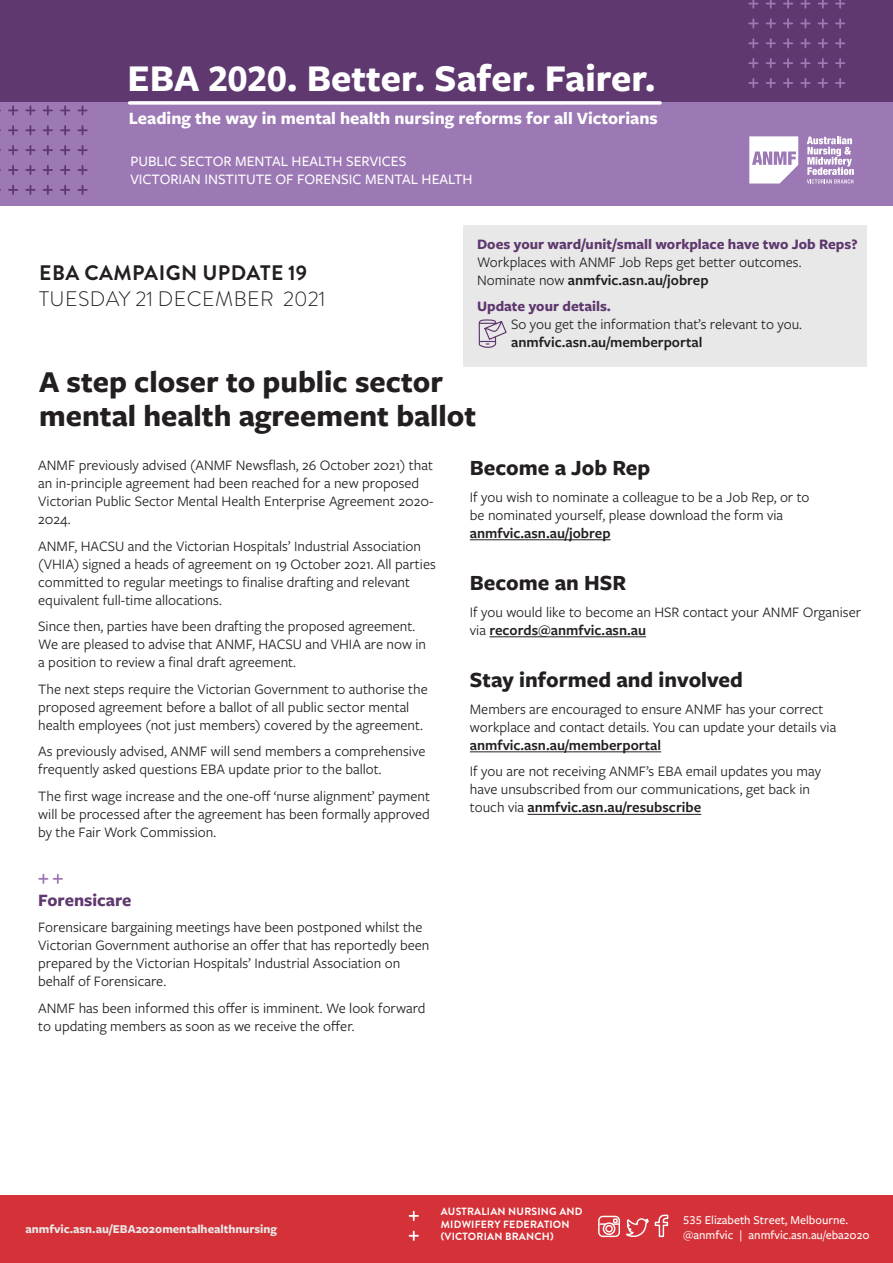
<style>
.page{position:relative;width:893px;height:1263px;background:#fff}
.page>*{position:absolute;margin:0;border:0;box-sizing:border-box;transform-origin:0 0}
.t1{font:700 39.3px "Freight Sans Pro";color:#fff}
.Heading{font:700 31.5px/34.5px "Freight Sans Pro";color:#231f20}
.Heading-1{font:700 22.5px "Freight Sans Pro";color:#231f20}
.Body{font:700 22.5px "Freight Sans Pro";color:#231f20}
.Campaign_update_date{font:300 21px "Brandon Grotesque";letter-spacing:.02em;color:#231f20}
.Campaign_update_numb{font:700 21px "Brandon Grotesque";letter-spacing:.02em;color:#231f20}
.t2{font:700 18px "Freight Sans Pro";color:#fff}
.Subheading{font:700 18px "Freight Sans Pro";color:#5e386e}
.Body-2{font:15px/18px "Freight Sans Pro";color:#231f20}
.t3{font:500 15px/18px "Freight Sans Pro";color:#fff}
.t4{font:700 15px "Freight Sans Pro";color:#5e386e}
.t5{font:600 15px "Freight Sans Pro";color:#231f20}
.t6{font:500 12.45px/15px "Freight Sans Pro";color:#fff}
.t7{font:700 12.45px "Freight Sans Pro";color:#e9e8e8}
.t8{font:700 10.5px/12.6px "Brandon Grotesque";letter-spacing:.02em;color:#fff}
.s1{font-weight:600}
</style>
<div class="page">
<div style="left:0;top:1195px;width:893px;height:68px;background:#d43238"></div>
<svg style="left:598px;top:1214px;width:71px;height:24px"></svg>
<svg style="left:409px;top:1211px;width:9px;height:9px"></svg>
<svg style="left:409px;top:1231px;width:9px;height:9px"></svg>
<div style="left:0;top:101px;width:893px;height:105px;background:#9c78b5"></div>
<div style="left:0;top:0;width:893px;height:101px;background:#5e386e"></div>
<svg style="left:807px;top:137px;width:47px;height:47px"></svg>
<svg style="left:749px;top:136px;width:49px;height:48px"></svg>
<svg style="left:130px;top:101px;width:530px;height:4px;background:#efeaf2"></svg>
<svg style="left:78px;top:106px;width:9px;height:9px"></svg>
<svg style="left:78px;top:126px;width:9px;height:9px"></svg>
<svg style="left:78px;top:146px;width:9px;height:8px"></svg>
<svg style="left:78px;top:166px;width:9px;height:8px"></svg>
<svg style="left:78px;top:186px;width:9px;height:8px"></svg>
<svg style="left:61px;top:106px;width:8px;height:9px"></svg>
<svg style="left:61px;top:126px;width:8px;height:9px"></svg>
<svg style="left:61px;top:146px;width:8px;height:8px"></svg>
<svg style="left:61px;top:166px;width:8px;height:8px"></svg>
<svg style="left:61px;top:186px;width:8px;height:8px"></svg>
<svg style="left:44px;top:106px;width:8px;height:9px"></svg>
<svg style="left:44px;top:126px;width:8px;height:9px"></svg>
<svg style="left:44px;top:146px;width:8px;height:8px"></svg>
<svg style="left:44px;top:166px;width:8px;height:8px"></svg>
<svg style="left:44px;top:186px;width:8px;height:8px"></svg>
<svg style="left:26px;top:106px;width:9px;height:9px"></svg>
<svg style="left:26px;top:126px;width:9px;height:9px"></svg>
<svg style="left:26px;top:146px;width:9px;height:8px"></svg>
<svg style="left:26px;top:166px;width:9px;height:8px"></svg>
<svg style="left:26px;top:186px;width:9px;height:8px"></svg>
<svg style="left:9px;top:106px;width:8px;height:9px"></svg>
<svg style="left:9px;top:126px;width:8px;height:9px"></svg>
<svg style="left:9px;top:146px;width:8px;height:8px"></svg>
<svg style="left:9px;top:166px;width:8px;height:8px"></svg>
<svg style="left:9px;top:186px;width:8px;height:8px"></svg>
<svg style="left:836px;top:0;width:8px;height:8px"></svg>
<svg style="left:836px;top:19px;width:8px;height:9px"></svg>
<svg style="left:836px;top:39px;width:8px;height:9px"></svg>
<svg style="left:836px;top:59px;width:8px;height:8px"></svg>
<svg style="left:836px;top:79px;width:8px;height:8px"></svg>
<svg style="left:819px;top:0;width:8px;height:8px"></svg>
<svg style="left:819px;top:19px;width:8px;height:9px"></svg>
<svg style="left:819px;top:39px;width:8px;height:9px"></svg>
<svg style="left:819px;top:59px;width:8px;height:8px"></svg>
<svg style="left:819px;top:79px;width:8px;height:8px"></svg>
<svg style="left:801px;top:0;width:9px;height:8px"></svg>
<svg style="left:801px;top:19px;width:9px;height:9px"></svg>
<svg style="left:801px;top:39px;width:9px;height:9px"></svg>
<svg style="left:801px;top:59px;width:9px;height:8px"></svg>
<svg style="left:801px;top:79px;width:9px;height:8px"></svg>
<svg style="left:784px;top:0;width:8px;height:8px"></svg>
<svg style="left:784px;top:19px;width:8px;height:9px"></svg>
<svg style="left:784px;top:39px;width:8px;height:9px"></svg>
<svg style="left:784px;top:59px;width:8px;height:8px"></svg>
<svg style="left:784px;top:79px;width:8px;height:8px"></svg>
<svg style="left:766px;top:0;width:9px;height:8px"></svg>
<svg style="left:766px;top:19px;width:9px;height:9px"></svg>
<svg style="left:766px;top:39px;width:9px;height:9px"></svg>
<svg style="left:766px;top:59px;width:9px;height:8px"></svg>
<svg style="left:766px;top:79px;width:9px;height:8px"></svg>
<svg style="left:749px;top:0;width:9px;height:8px"></svg>
<svg style="left:749px;top:19px;width:9px;height:9px"></svg>
<svg style="left:749px;top:39px;width:9px;height:9px"></svg>
<svg style="left:749px;top:59px;width:9px;height:8px"></svg>
<svg style="left:749px;top:79px;width:9px;height:8px"></svg>
<div style="left:463px;top:225px;width:404px;height:142px;background:#e9e8e8"></div>
<svg style="left:478px;top:319px;width:29px;height:29px"></svg>
<svg style="left:39px;top:874px;width:9px;height:9px"></svg>
<svg style="left:54px;top:874px;width:8px;height:9px"></svg>
<hr style="left:470px;top:539px;width:141px;height:1px;background:#231f20">
<hr style="left:489px;top:636px;width:157px;height:1px;background:#231f20">
<hr style="left:470px;top:751px;width:191px;height:1px;background:#231f20">
<hr style="left:527px;top:814px;width:174px;height:1px;background:#231f20">
<h1 class="t1" style="left:128px;top:51px;width:530px">EBA 2020. Better. Safer. Fairer.</h1>
<p class="t2" style="left:129px;top:106px;width:530px">Leading the way in mental health nursing reforms for all Victorians</p>
<p class="t3" style="left:130px;top:151px;width:344px">PUBLIC SECTOR MENTAL HEALTH SERVICES<br>VICTORIAN INSTITUTE OF FORENSIC MENTAL HEALTH</p>
<p class="Campaign_update_numb" style="left:39px;top:259px;width:269px">EBA CAMPAIGN UPDATE 19</p>
<p class="Campaign_update_date" style="left:39px;top:284px;width:288px">TUESDAY 21 DECEMBER 2021</p>
<p class="t4" style="left:477px;top:233px;width:382px">Does your ward/unit/small workplace have two Job Reps?</p>
<p class="Body-2" style="left:477px;top:252px;width:326px">Workplaces with ANMF Job Reps get better outcomes.<br>Nominate now <span class="s1">anmfvic.asn.au/jobrep</span></p>
<p class="t4" style="left:477px;top:296px;width:135px">Update your details.</p>
<p class="Body-2" style="left:511px;top:315px;width:292px">So you get the information that’s relevant to you.</p>
<p class="t5" style="left:511px;top:332px;width:193px">anmfvic.asn.au/memberportal</p>
<p class="Heading" style="left:39px;top:363px;width:439px">A step closer to public sector mental health agreement ballot</p>
<p class="Body-2" style="left:38px;top:456px;width:397px">ANMF previously advised (ANMF Newsflash, 26 October 2021) that an in-principle agreement had been reached for a new proposed Victorian Public Sector Mental Health Enterprise Agreement 2020- 2024.</p>
<p class="Body-2" style="left:38px;top:536px;width:399px">ANMF, HACSU and the Victorian Hospitals’ Industrial Association (VHIA) signed a heads of agreement on 19 October 2021. All parties committed to regular meetings to finalise drafting and relevant equivalent full-time allocations.</p>
<p class="Body-2" style="left:38px;top:617px;width:389px">Since then, parties have been drafting the proposed agreement.<br>We are pleased to advise that ANMF, HACSU and VHIA are now in a position to review a final draft agreement.</p>
<p class="Body-2" style="left:38px;top:679px;width:391px">The next steps require the Victorian Government to authorise the proposed agreement before a ballot of all public sector mental health employees (not just members) covered by the agreement.</p>
<p class="Body-2" style="left:38px;top:742px;width:389px">As previously advised, ANMF will send members a comprehensive frequently asked questions EBA update prior to the ballot.</p>
<p class="Body-2" style="left:38px;top:786px;width:393px;text-align:justify">The first wage increase and the one-off ‘nurse alignment’ payment will be processed after the agreement has been formally approved by the Fair Work Commission.</p>
<p class="Body" style="left:470px;top:452px;width:182px">Become a Job Rep</p>
<p class="Body-2" style="left:470px;top:487px;width:341px">If you wish to nominate a colleague to be a Job Rep, or to be nominated yourself, please download the form via <span class="s1">anmfvic.asn.au/jobrep</span></p>
<p class="Heading-1" style="left:470px;top:567px;width:158px">Become an HSR</p>
<p class="Body-2" style="left:470px;top:602px;width:393px">If you would like to become an HSR contact your ANMF Organiser via <span class="s1">records@anmfvic.asn.au</span></p>
<p class="Heading-1" style="left:470px;top:664px;width:275px">Stay informed and involved</p>
<p class="Body-2" style="left:470px;top:699px;width:368px">Members are encouraged to ensure ANMF has your correct workplace and contact details. You can update your details via <span class="s1">anmfvic.asn.au/memberportal</span></p>
<p class="Body-2" style="left:470px;top:762px;width:353px">If you are not receiving ANMF’s EBA email updates you may have unsubscribed from our communications, get back in touch via <span class="s1">anmfvic.asn.au/resubscribe</span></p>
<p class="Subheading" style="left:38px;top:887px;width:95px">Forensicare</p>
<p class="Body-2" style="left:38px;top:917px;width:393px">Forensicare bargaining meetings have been postponed whilst the Victorian Government authorise an offer that has reportedly been prepared by the Victorian Hospitals’ Industrial Association on behalf of Forensicare.</p>
<p class="Body-2" style="left:38px;top:998px;width:389px">ANMF has been informed this offer is imminent. We look forward to updating members as soon as we receive the offer.</p>
<p class="t7" style="left:26px;top:1221px;width:253px">anmfvic.asn.au/EBA2020mentalhealthnursing</p>
<p class="t8" style="left:441px;top:1205px;width:143px">AUSTRALIAN NURSING AND<br>MIDWIFERY FEDERATION (VICTORIAN BRANCH)</p>
<p class="t6" style="left:683px;top:1212px;width:188px">535 Elizabeth Street, Melbourne. @anmfvic | anmfvic.asn.au/eba2020</p>
</div>
